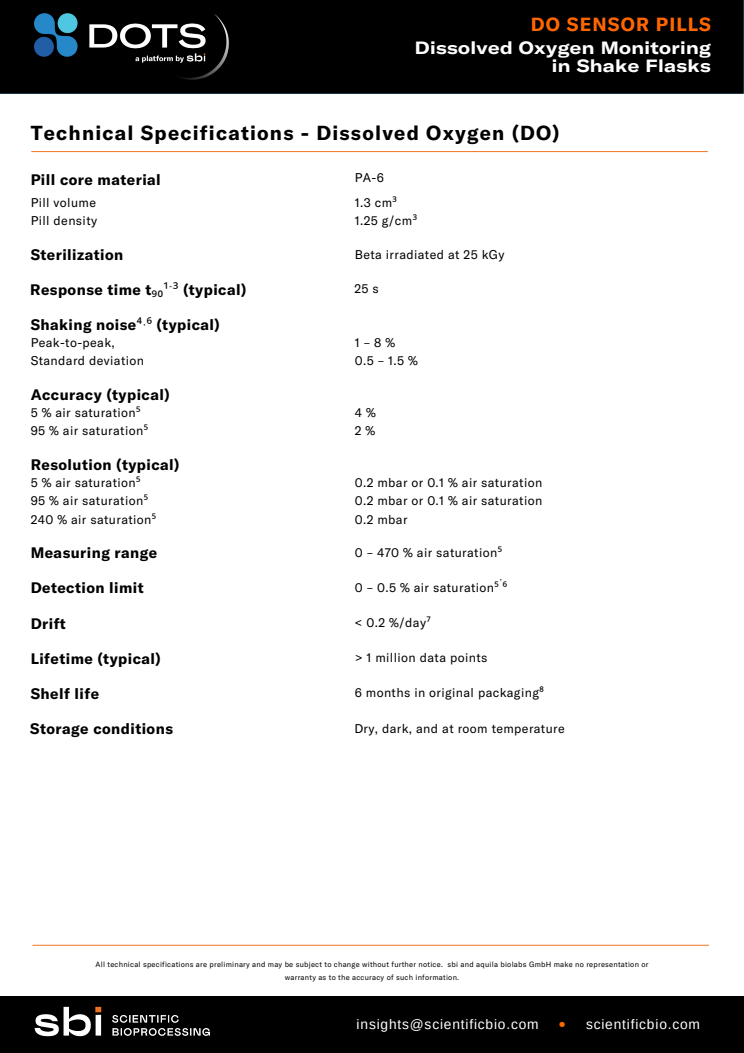
<style>
.page{position:relative;width:744px;height:1053px;background:#fff}
.page>*{position:absolute;margin:0;border:0;box-sizing:border-box;transform-origin:0 0}
.t1{font:700 20px "GT America";letter-spacing:.06em;color:#000}
.t2{font:19.52px "Arimo";color:#000}
.t3{font:19.52px "Arimo";color:#f60}
.t4{font:700 18.76px "GT America";letter-spacing:.06em;color:#f60}
.t5{font:700 expanded 17.52px/17.7px "GT America";letter-spacing:.02em;color:#fffeff;text-align:right}
.t6{font:700 15px "GT America";letter-spacing:.03em;color:#000}
.t7{font:13.76px "Arimo";letter-spacing:.06em;color:#fff}
.t8{font:12.48px "GT America";letter-spacing:.03em;color:#000}
.t9{font:8px "GT America";color:#000}
.t10{font:7.52px/12.3px "GT America";letter-spacing:.03em;color:#000;text-align:center}
.s1{font-family:"Noto Sans"}
.s2{font-family:"Noto Sans";font-weight:400}
</style>
<div class="page">
<div style="left:0;top:0;width:744px;height:94px;background:#000"></div>
<img style="left:35px;top:13px;width:194px;height:67px">
<div style="left:0;top:996px;width:743px;height:56px;background:#000"></div>
<hr style="left:31px;top:151px;width:677px;height:1px;background:#f07525">
<hr style="left:32px;top:944px;width:677px;height:1px;background:#f07525">
<img style="left:35px;top:1006px;width:176px;height:30px">
<h2 class="t4" style="left:531px;top:12px;width:182px">DO SENSOR PILLS</h2>
<p class="t5" style="left:415px;top:39px;width:297px">Dissolved Oxygen Monitoring in Shake Flasks</p>
<h3 class="t1" style="left:31px;top:120px;width:530px">Technical Specifications - Dissolved Oxygen (DO)</h3>
<h4 class="t6" style="left:31px;top:170px;width:132px">Pill core material</h4>
<p class="t8" style="left:355px;top:170px;width:31px">PA-6</p>
<p class="t8" style="left:355px;top:194px;width:44px">1.3 cm<span class="s1">³</span></p>
<p class="t8" style="left:355px;top:213px;width:64px">1.25 g/cm<span class="s1">³</span></p>
<p class="t8" style="left:31px;top:194px;width:67px">Pill volume</p>
<h4 class="t8" style="left:31px;top:213px;width:68px">Pill density</h4>
<p class="t6" style="left:31px;top:245px;width:94px">Sterilization</p>
<h6 class="t8" style="left:355px;top:246px;width:151px">Beta irradiated at 25 kGy</h6>
<p class="t6" style="left:30px;top:280px;width:218px">Response time t<span class="s2">₉₀¹ ³</span> (typical)</p>
<h4 class="t8" style="left:354px;top:280px;width:26px">25 s</h4>
<p class="t9" style="left:169px;top:280px;width:5px">-</p>
<h4 class="t6" style="left:31px;top:315px;width:191px">Shaking noise<span class="s2">⁴ ⁶</span> (typical)</h4>
<p class="t9" style="left:143px;top:317px;width:4px">,</p>
<p class="t8" style="left:31px;top:334px;width:86px">Peak-to-peak,</p>
<p class="t8" style="left:31px;top:353px;width:115px">Standard deviation</p>
<p class="t8" style="left:355px;top:334px;width:42px">1–8%</p>
<p class="t8" style="left:355px;top:353px;width:65px">0.5 – 1.5 %</p>
<h4 class="t6" style="left:31px;top:385px;width:141px">Accuracy (typical)</h4>
<p class="t8" style="left:31px;top:404px;width:111px">5 % air saturation<span class="s1">⁵</span></p>
<p class="t8" style="left:31px;top:423px;width:119px">95 % air saturation<span class="s1">⁵</span></p>
<p class="t6" style="left:31px;top:455px;width:150px">Resolution (typical)</p>
<p class="t8" style="left:355px;top:404px;width:23px">4 %</p>
<p class="t8" style="left:355px;top:423px;width:22px">2 %</p>
<p class="t8" style="left:31px;top:474px;width:111px">5 % air saturation<span class="s1">⁵</span></p>
<p class="t8" style="left:31px;top:492px;width:119px">95 % air saturation<span class="s1">⁵</span></p>
<h4 class="t8" style="left:31px;top:511px;width:127px">240 % air saturation<span class="s1">⁵</span></h4>
<h4 class="t8" style="left:355px;top:474px;width:189px">0.2 mbar or 0.1 % air saturation</h4>
<p class="t8" style="left:355px;top:492px;width:189px">0.2 mbar or 0.1 % air saturation</p>
<p class="t8" style="left:355px;top:511px;width:54px">0.2 mbar</p>
<p class="t6" style="left:31px;top:543px;width:128px">Measuring range</p>
<h4 class="t8" style="left:355px;top:544px;width:149px">0 – 470 % air saturation<span class="s1">⁵</span></h4>
<h5 class="t9" style="left:500px;top:572px;width:4px">,</h5>
<p class="t6" style="left:31px;top:578px;width:115px">Detection limit</p>
<p class="t8" style="left:355px;top:579px;width:154px">0 – 0.5 % air saturation<span class="s1">⁵ ⁶</span></p>
<p class="t6" style="left:31px;top:613px;width:37px">Drift</p>
<p class="t8" style="left:355px;top:614px;width:78px">&lt; 0.2 %/day<span class="s1">⁷</span></p>
<h4 class="t6" style="left:31px;top:648px;width:132px">Lifetime (typical)</h4>
<p class="t8" style="left:355px;top:649px;width:134px">&gt; 1 million data points</p>
<p class="t6" style="left:31px;top:683px;width:70px">Shelf life</p>
<p class="t8" style="left:355px;top:685px;width:191px">6 months in original packaging<span class="s1">⁸</span></p>
<p class="t6" style="left:30px;top:719px;width:144px">Storage conditions</p>
<h4 class="t8" style="left:354px;top:720px;width:212px">Dry, dark, and at room temperature</h4>
<p class="t10" style="left:95px;top:958px;width:555px">All technical specifications are preliminary and may be subject to change without further notice. sbi and aquila biolabs GmbH make no representation or warranty as to the accuracy of such information.</p>
<p class="t7" style="left:357px;top:1016px;width:184px">insights@scientificbio.com</p>
<h4 class="t3" style="left:559px;top:1013px;width:8px">•</h4>
<h4 class="t7" style="left:586px;top:1016px;width:116px">scientificbio.com</h4>
<h1 class="t2" style="left:418px;top:1022px;width:8px">•</h1>
</div>
